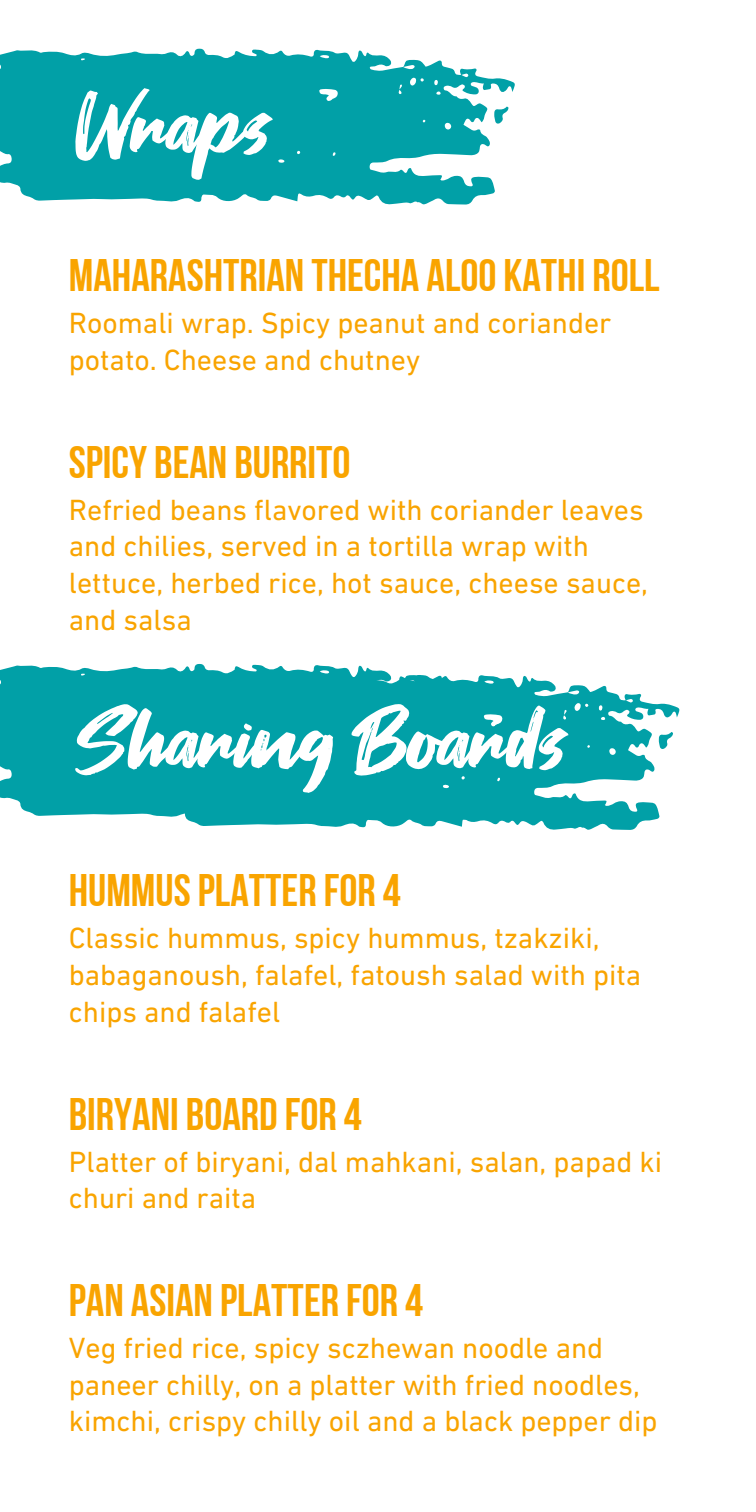
<style>
.page{position:relative;width:756px;height:1512px;background:#fff}
.page>*{position:absolute;margin:0;border:0;box-sizing:border-box;transform-origin:0 0}
.t1{font:84.7px "Fontjek";color:#fff}
.t2{font:45.5px "Bebas Neue Cyrillic";color:#f9a400}
.t3{font:29.75px/36.8px "DIN Next LT Pro";color:#f9a400}
</style>
<div class="page">
<svg style="left:0;top:49px;width:515px;height:156px;fill:#01a0a7"></svg>
<svg style="left:494px;top:106px;width:14px;height:18px"></svg>
<svg style="left:188px;top:676px;width:492px;height:154px;fill:#01a0a7"></svg>
<svg style="left:659px;top:732px;width:14px;height:18px"></svg>
<svg style="left:0;top:664px;width:516px;height:156px;background:#12a6ac"></svg>
<svg style="left:494px;top:722px;width:14px;height:18px"></svg>
<h1 class="t1" style="left:76px;top:71px;width:197px">Wraps</h1>
<h2 class="t2" style="left:69px;top:257px;width:592px">MAHARASHTRIAN THECHA ALOO KATHI ROLL</h2>
<p class="t3" style="left:69px;top:307px;width:544px">Roomali wrap. Spicy peanut and coriander potato. Cheese and chutney</p>
<h2 class="t2" style="left:69px;top:443px;width:283px">SPICY BEAN BURRITO</h2>
<p class="t3" style="left:69px;top:494px;width:581px">Refried beans flavored with coriander leaves and chilies, served in a tortilla wrap with lettuce, herbed rice, hot sauce, cheese sauce, and salsa</p>
<h1 class="t1" style="left:76px;top:686px;width:493px">Sharing Boards</h1>
<h2 class="t2" style="left:69px;top:872px;width:333px">HUMMUSPLATTER FOR 4</h2>
<p class="t3" style="left:69px;top:923px;width:574px">Classic hummus, spicy hummus, tzakziki, babaganoush, falafel, fatoush salad with pita chips and falafel</p>
<h2 class="t2" style="left:69px;top:1095px;width:294px">BIRYANI BOARD FOR 4</h2>
<p class="t3" style="left:69px;top:1146px;width:595px">Platter of biryani, dal mahkani, salan, papad ki churi and raita</p>
<h2 class="t2" style="left:69px;top:1282px;width:356px">PAN ASIAN PLATTER FOR 4</h2>
<p class="t3" style="left:69px;top:1332px;width:590px">Veg fried rice, spicy sczhewan noodle and paneer chilly, on a platter with fried noodles, kimchi, crispy chilly oil and a black pepper dip</p>
</div>
